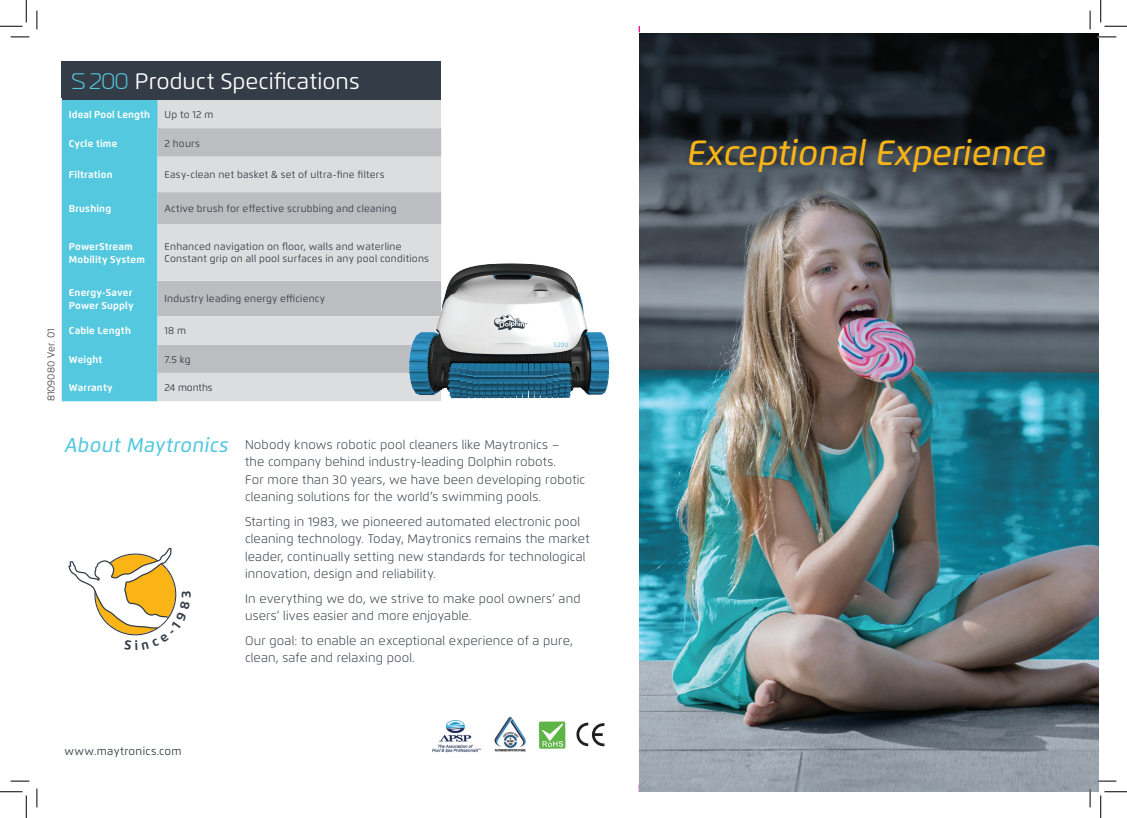
<style>
.page{position:relative;width:1127px;height:818px;background:#fff}
.page>*{position:absolute;margin:0;border:0;box-sizing:border-box;transform-origin:0 0}
.t1{font:italic 500 35px "Flexo";color:#fbb416}
.t2{font:22.25px "Flexo";color:#fff}
.t3{font:italic 500 20px "Flexo";letter-spacing:.02em;color:#54c8df}
.t4{font:300 12.5px/17.5px "Flexo";letter-spacing:.01em;color:#343d47}
.t5{font:11.25px "Flexo";letter-spacing:.025em;color:#343d47}
.t6{font:10px/12px "Flexo";letter-spacing:.02em;color:#343d47}
.t7{font:700 10px/12.5px "Flexo";letter-spacing:.015em;color:#fff}
.t8{font:300 10px "Flexo";color:#231f20}
.t9{font:10px "Flexo";letter-spacing:-.015em;color:#343d47}
.s1{font-family:"Magistral C";font-weight:300;font-size:22.5px;color:#54c8df}
</style>
<div class="page">
<img style="left:639px;top:33px;width:459px;height:759px">
<div style="left:62px;top:62px;width:379px;height:36px;background:#343d47"></div>
<hr style="left:157px;top:96px;width:284px;height:4px;background:#343d47">
<hr style="left:62px;top:96px;width:95px;height:4px;background:#343d47">
<div style="left:157px;top:100px;width:284px;height:28px;background:#dcdddf"></div>
<div style="left:62px;top:100px;width:95px;height:301px;background:#54c8df"></div>
<svg style="left:157px;top:128px;width:284px;height:29px;background:#bdbec1"></svg>
<svg style="left:157px;top:157px;width:284px;height:244px;background:#cfd0d3"></svg>
<img style="left:389px;top:249px;width:221px;height:152px">
<svg style="left:576px;top:722px;width:28px;height:24px"></svg>
<img style="left:538px;top:721px;width:28px;height:28px">
<img style="left:494px;top:716px;width:32px;height:36px">
<img style="left:432px;top:720px;width:49px;height:33px">
<svg style="left:11px;top:36px;width:18px;height:2px"></svg>
<svg style="left:1097px;top:36px;width:18px;height:2px"></svg>
<svg style="left:11px;top:780px;width:18px;height:2px"></svg>
<svg style="left:1097px;top:780px;width:18px;height:2px"></svg>
<svg style="left:36px;top:11px;width:2px;height:18px"></svg>
<svg style="left:36px;top:788px;width:2px;height:19px"></svg>
<svg style="left:1089px;top:11px;width:1px;height:18px"></svg>
<svg style="left:1088px;top:788px;width:2px;height:19px"></svg>
<svg style="left:0;top:0;width:27px;height:27px"></svg>
<svg style="left:0;top:791px;width:27px;height:27px"></svg>
<svg style="left:1100px;top:0;width:26px;height:27px"></svg>
<svg style="left:1100px;top:791px;width:26px;height:27px"></svg>
<svg style="left:68px;top:547px;width:109px;height:89px"></svg>
<p class="t8" style="left:45px;top:401px;width:74px;rotate:-90deg">8109080 Ver. 01</p>
<h2 class="t2" style="left:71px;top:67px;width:289px"><span class="s1">S200</span> Product Specifications</h2>
<p class="t6" style="left:164px;top:109px;width:50px">Up to12m</p>
<p class="t7" style="left:69px;top:108px;width:83px">Ideal Pool Length</p>
<p class="t7" style="left:69px;top:137px;width:50px">Cycle time</p>
<p class="t6" style="left:164px;top:137px;width:37px">2 hours</p>
<p class="t7" style="left:69px;top:169px;width:45px">Filtration</p>
<p class="t6" style="left:164px;top:169px;width:221px">Easy-clean net basket &amp; set of ultra-fine filters</p>
<p class="t7" style="left:69px;top:202px;width:44px">Brushing</p>
<p class="t6" style="left:164px;top:203px;width:233px">Active brush for effective scrubbing and cleaning</p>
<p class="t7" style="left:69px;top:240px;width:78px">PowerStream<br>Mobility System</p>
<p class="t7" style="left:69px;top:286px;width:65px">Energy-Saver</p>
<p class="t7" style="left:69px;top:299px;width:66px">Power Supply</p>
<p class="t6" style="left:164px;top:241px;width:266px">Enhanced navigation on floor, walls and waterline<br>Constant grip on all pool surfaces in any pool conditions</p>
<p class="t6" style="left:164px;top:293px;width:162px">Industry leading energy efficiency</p>
<p class="t7" style="left:69px;top:324px;width:64px">Cable Length</p>
<p class="t6" style="left:164px;top:325px;width:23px">18 m</p>
<p class="t7" style="left:69px;top:353px;width:35px">Weight</p>
<p class="t6" style="left:164px;top:353px;width:28px">7.5 kg</p>
<p class="t7" style="left:69px;top:381px;width:45px">Warranty</p>
<p class="t9" style="left:164px;top:381px;width:49px">24 months</p>
<h3 class="t3" style="left:64px;top:432px;width:165px">About Maytronics</h3>
<p class="t4" style="left:245px;top:435px;width:341px">Nobody knows robotic pool cleaners like Maytronics –<br>the company behind industry-leading Dolphin robots.<br>For more than 30 years, we have been developing robotic cleaning solutions for the world s’ swimming pools.</p>
<p class="t4" style="left:245px;top:512px;width:346px">Starting in 1983, we pioneered automated electronic pool cleaning technology. Today, Maytronics remains the market leader, continually setting new standards for technological innovation, design and reliability.</p>
<p class="t4" style="left:245px;top:590px;width:337px">In everything we do, we strive to make pool owners’ and users’ lives easier and more enjoyable.</p>
<p class="t4" style="left:245px;top:632px;width:329px">Our goal: to enable an exceptional experience of a pure, clean, safe and relaxing pool.</p>
<p class="t5" style="left:64px;top:745px;width:119px">www.maytronics.com</p>
<h1 class="t1" style="left:686px;top:131px;width:360px">Exceptional Experience</h1>
</div>
